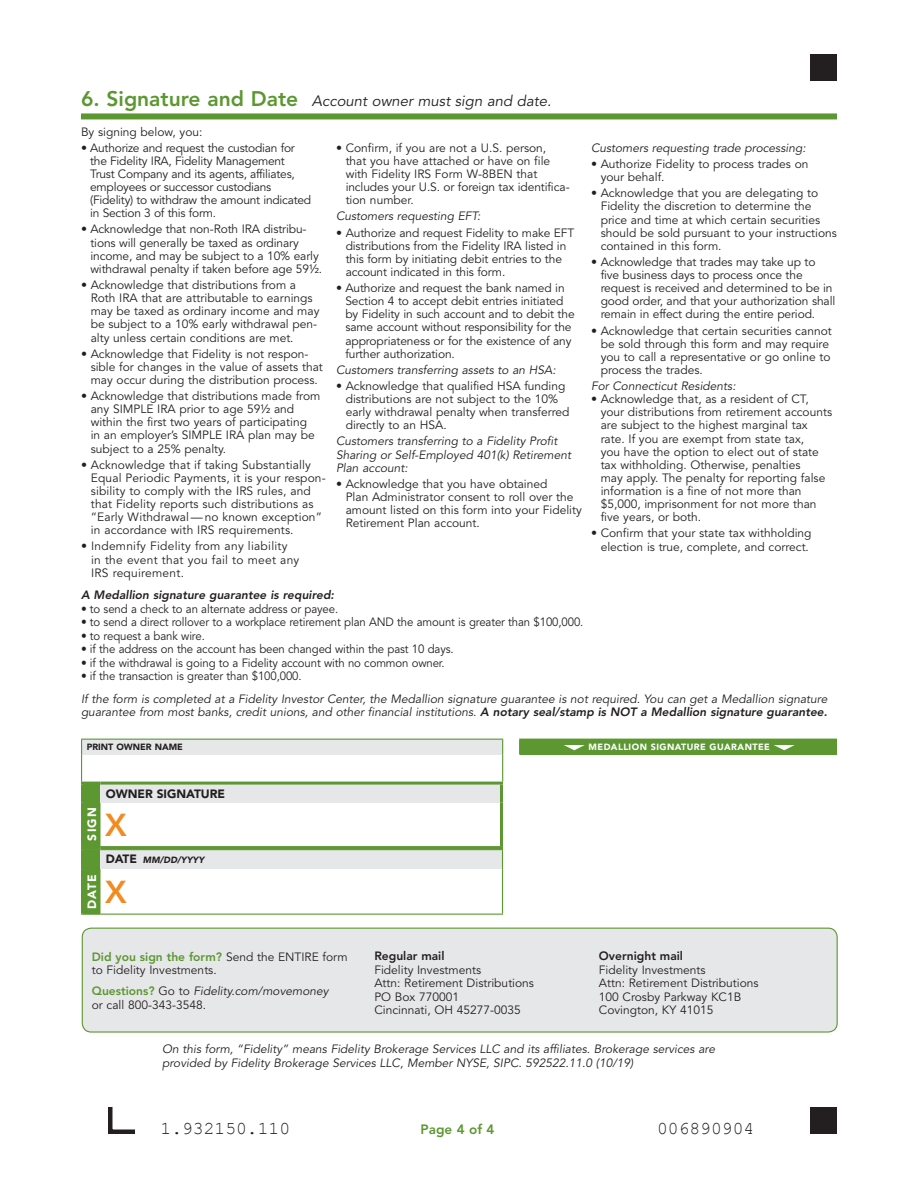
<style>
.page{position:relative;width:918px;height:1188px;background:#fff}
.page>*{position:absolute;margin:0;border:0;box-sizing:border-box;transform-origin:0 0}
.t1{font:800 31.5px "Avenir";color:#f28b20}
.t2{font:18px "Courier New";color:#231f20}
.t3{font:italic 15px "Avenir";color:#231f20}
.t4{font:800 13.5px "Avenir";color:#5c9731}
.t5{font:12px/13.2px "Avenir";color:#231f20}
.t6{font:italic 12px/13.5px "Avenir";color:#231f20}
.t7{font:12px "Avenir";color:#231f20;scale:.95 1}
.t8{font:12px/13.2px "Avenir";letter-spacing:-.02em;color:#231f20}
.t9{font:12px/13.2px "Avenir";letter-spacing:.02em;color:#231f20}
.t10{font:italic 800 12px "Avenir";color:#231f20}
.t11{font:800 12px "Avenir";color:#231f20}
.t12{font:900 12px "Avenir";color:#231f20}
.t13{font:900 12px "Avenir";letter-spacing:.1em;color:#fff}
.t14{font:900 9px "Avenir";letter-spacing:.05em;color:#fff}
.t15{font:900 9px "Avenir";color:#231f20}
.t16{font:italic 900 9px "Avenir";color:#231f20}
.s1{font-weight:800;font-style:normal;font-size:21px;color:#5c9731}
.s2{font-weight:800}
.s3{font-style:normal;font-size:12px}
.s4{font-weight:800;color:#5c9731}
.s5{font-style:italic}
</style>
<div class="page">
<div style="left:82px;top:928px;width:755px;height:104px;background:#e6e7e9;border-radius:9px"></div>
<div style="left:82px;top:928px;width:756px;height:105px;border:1px solid #5c9731;border-radius:9px"></div>
<div style="left:81px;top:113px;width:756px;height:6px;background:#5c9731"></div>
<div style="left:82px;top:739px;width:421px;height:16px;background:#e6e7e9"></div>
<div style="left:520px;top:739px;width:316px;height:16px;background:#5c9731"></div>
<hr style="left:81px;top:739px;width:422px;height:1px;background:#5c9731">
<svg style="left:519px;top:740px;width:1px;height:15px"></svg>
<svg style="left:502px;top:740px;width:1px;height:42px"></svg>
<svg style="left:836px;top:740px;width:1px;height:15px"></svg>
<hr style="left:519px;top:739px;width:318px;height:1px;background:#5c9731">
<svg style="left:564px;top:745px;width:21px;height:5px"></svg>
<svg style="left:774px;top:745px;width:21px;height:5px"></svg>
<div style="left:100px;top:783px;width:401px;height:20px;background:#e6e7e9"></div>
<hr style="left:100px;top:782px;width:403px;height:3px;background:#5c9731">
<hr style="left:500px;top:785px;width:3px;height:18px;background:#5c9731">
<hr style="left:500px;top:803px;width:3px;height:43px;background:#5c9731">
<hr style="left:100px;top:846px;width:403px;height:3px;background:#5c9731">
<div style="left:100px;top:850px;width:402px;height:19px;background:#e6e7e9"></div>
<hr style="left:100px;top:849px;width:403px;height:1px;background:#5c9731">
<svg style="left:502px;top:850px;width:1px;height:19px"></svg>
<hr style="left:502px;top:869px;width:1px;height:45px;background:#5c9731">
<svg style="left:81px;top:740px;width:19px;height:175px"></svg>
<hr style="left:100px;top:914px;width:403px;height:1px;background:#5c9731">
<div style="left:810px;top:1107px;width:27px;height:27px;background:#231f20"></div>
<svg style="left:108px;top:1107px;width:27px;height:27px"></svg>
<div style="left:810px;top:54px;width:27px;height:27px;background:#231f20"></div>
<p class="t3" style="left:81px;top:92px;width:472px"><span class="s1">6. Signature and Date</span> Account owner must sign and date.</p>
<p class="t5" style="left:81px;top:125px;width:123px">By signing below, you:</p>
<p class="t8" style="left:90px;top:141px;width:223px;text-indent:-9px">• Authorize and request the custodian for the Fidelity IRA, Fidelity Management Trust Company and its agents, affiliates, employees or successor custodians (Fidelity) to withdraw the amount indicated in Section 3 of this form.</p>
<p class="t5" style="left:90px;top:223px;width:233px;text-indent:-9px">• Acknowledge that non-Roth IRA distribu&shy;tions will generally be taxed as ordinary income, and may be subject to a 10% early withdrawal penalty if taken before age 59½.</p>
<p class="t5" style="left:91px;top:279px;width:230px;text-indent:-10px">• Acknowledge that distributions from a Roth IRA that are attributable to earnings may be taxed as ordinary income and may be subject to a 10% early withdrawal pen&shy;alty unless certain conditions are met.</p>
<p class="t5" style="left:91px;top:347px;width:234px;text-indent:-10px">• Acknowledge that Fidelity is not respon&shy;sible for changes in the value of assets that may occur during the distribution process.</p>
<p class="t5" style="left:91px;top:390px;width:231px;text-indent:-10px">• Acknowledge that distributions made from any SIMPLE IRA prior to age 59½ and within the first two years of participating<br>in an employer’s SIMPLE IRA plan may be subject to a 25% penalty.</p>
<p class="t5" style="left:91px;top:458px;width:236px;text-indent:-10px">• Acknowledge that if taking Substantially Equal Periodic Payments, it is your respon&shy;sibility to comply with the IRS rules, and that Fidelity reports such distributions as “Early Withdrawal—no known exception” in accordance with IRS requirements.</p>
<p class="t9" style="left:91px;top:540px;width:210px;text-indent:-10px">• Indemnify Fidelity from any liability in the event that you fail to meet any<br>IRS requirement.</p>
<p class="t5" style="left:346px;top:141px;width:226px;text-indent:-10px">• Confirm, if you are not a U.S. person, that you have attached or have on file with Fidelity IRS Form W-8BEN that includes your U.S. or foreign tax identifica&shy;tion number.</p>
<p class="t6" style="left:336px;top:210px;width:146px">Customers requesting EFT:</p>
<p class="t5" style="left:346px;top:226px;width:230px;text-indent:-10px">• Authorize and request Fidelity to make EFT distributions from the Fidelity IRA listed in this form by initiating debit entries to the account indicated in this form.</p>
<p class="t5" style="left:345px;top:282px;width:231px;text-indent:-9px">• Authorize and request the bank named in Section 4 to accept debit entries initiated by Fidelity in such account and to debit the same account without responsibility for the appropriateness or for the existence of any further authorization.</p>
<p class="t6" style="left:336px;top:363px;width:221px">Customers transferring assets to an HSA:</p>
<p class="t5" style="left:346px;top:380px;width:225px;text-indent:-10px">• Acknowledge that qualified HSA funding distributions are not subject to the 10% early withdrawal penalty when transferred directly to an HSA.</p>
<p class="t6" style="left:336px;top:435px;width:237px">Customers transferring to a Fidelity Profit<br>Sharing or Self-Employed 401(k) Retirement<br>Plan account:</p>
<p class="t5" style="left:346px;top:477px;width:238px;text-indent:-10px">• Acknowledge that you have obtained<br>Plan Administrator consent to roll over the amount listed on this form into your Fidelity Retirement Plan account.</p>
<p class="t6" style="left:591px;top:141px;width:216px">Customers requesting trade processing:</p>
<p class="t5" style="left:601px;top:158px;width:209px;text-indent:-10px">• Authorize Fidelity to process trades on your behalf.</p>
<p class="t5" style="left:601px;top:187px;width:238px;text-indent:-10px">• Acknowledge that you are delegating to Fidelity the discretion to determine the price and time at which certain securities should be sold pursuant to your instructions contained in this form.</p>
<p class="t5" style="left:601px;top:256px;width:236px;text-indent:-10px">• Acknowledge that trades may take up to five business days to process once the request is received and determined to be in good order, and that your authorization shall remain in effect during the entire period.</p>
<p class="t5" style="left:601px;top:324px;width:233px;text-indent:-10px">• Acknowledge that certain securities cannot be sold through this form and may require you to call a representative or go online to process the trades.</p>
<p class="t6" style="left:591px;top:380px;width:146px">For Connecticut Residents:</p>
<p class="t5" style="left:601px;top:393px;width:233px;text-indent:-10px">• Acknowledge that, as a resident of CT, your distributions from retirement accounts are subject to the highest marginal tax rate. If you are exempt from state tax,<br>you have the option to elect out of state tax withholding. Otherwise, penalties<br>may apply. The penalty for reporting false information is a fine of not more than $5,000, imprisonment for not more than five years, or both.</p>
<p class="t5" style="left:591px;top:527px;width:222px;text-align:center">• Confirm that your state tax withholding election is true, complete, and correct.</p>
<p class="t10" style="left:81px;top:588px;width:255px">A Medallion signature guarantee is required:</p>
<p class="t7" style="left:81px;top:602px;width:272px">• to send a check to an alternate address or payee.</p>
<p class="t7" style="left:81px;top:615px;width:530px">• to send a direct rollover to a workplace retirement plan AND the amount is greater than $100,000.</p>
<p class="t7" style="left:81px;top:629px;width:132px">• to request a bank wire.</p>
<p class="t7" style="left:81px;top:642px;width:394px">• if the address on the account has been changed within the past 10 days.</p>
<p class="t7" style="left:81px;top:656px;width:384px">• if the withdrawal is going to a Fidelity account with no common owner.</p>
<p class="t7" style="left:81px;top:669px;width:234px">• if the transaction is greater than $100,000.</p>
<p class="t6" style="left:81px;top:692px;width:748px">If the form is completed at a Fidelity Investor Center, the Medallion signature guarantee is not required. You can get a Medallion signature guarantee from most banks, credit unions, and other financial institutions. <span class="s2">A notary seal/stamp is NOT a Medallion signature guarantee.</span></p>
<p class="t15" style="left:87px;top:742px;width:98px">PRINT OWNER NAME</p>
<p class="t14" style="left:589px;top:742px;width:183px">MEDALLION SIGNATURE GUARANTEE</p>
<p class="t12" style="left:106px;top:787px;width:121px">OWNER SIGNATURE</p>
<p class="t13" style="left:85px;top:841px;width:35px;rotate:-90deg">SIGN</p>
<h1 class="t1" style="left:105px;top:807px;width:23px">X</h1>
<p class="t16" style="left:106px;top:855px;width:100px"><span class="s3">DATE</span> MM/DD/YYYY</p>
<p class="t13" style="left:85px;top:909px;width:36px;rotate:-90deg">DATE</p>
<h1 class="t1" style="left:105px;top:874px;width:23px">X</h1>
<p class="t11" style="left:599px;top:949px;width:86px">Overnight mail</p>
<p class="t5" style="left:599px;top:963px;width:161px">Fidelity Investments<br>Attn: Retirement Distributions<br>100 Crosby Parkway KC1B<br>Covington, KY 41015</p>
<p class="t6" style="left:162px;top:1043px;width:554px">On this form, “Fidelity” means Fidelity Brokerage Services LLC and its affiliates. Brokerage services are provided by Fidelity Brokerage Services LLC, Member NYSE, SIPC. 592522.11.0 (10/19)</p>
<p class="t11" style="left:374px;top:949px;width:72px">Regular mail</p>
<p class="t5" style="left:374px;top:963px;width:161px">Fidelity Investments<br>Attn: Retirement Distributions<br>PO Box 770001<br>Cincinnati, OH 45277-0035</p>
<p class="t5" style="left:92px;top:950px;width:257px"><span class="s4">Did you sign the form?</span> Send the ENTIRE form to Fidelity Investments.</p>
<p class="t5" style="left:92px;top:985px;width:238px"><span class="s4">Questions?</span> Go to <span class="s5">Fidelity.com/movemoney </span>or call 800-343-3548.</p>
<h2 class="t2" style="left:161px;top:1117px;width:131px">1.932150.110</h2>
<p class="t4" style="left:421px;top:1121px;width:75px">Page 4 of 4</p>
<h2 class="t2" style="left:657px;top:1117px;width:99px">006890904</h2>
</div>
